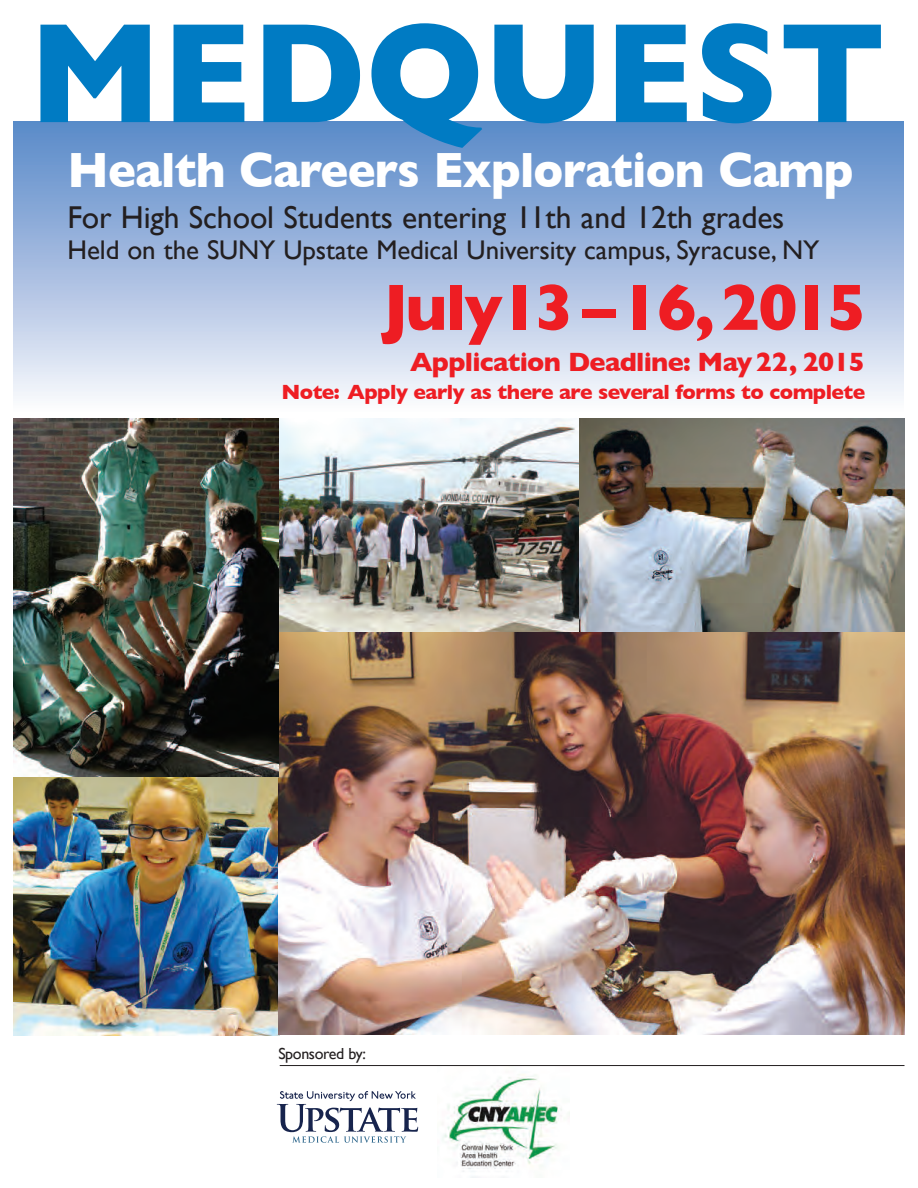
<style>
.page{position:relative;width:918px;height:1188px;background:#fff}
.page>*{position:absolute;margin:0;border:0;box-sizing:border-box;transform-origin:0 0}
.t1{font:700 144px "Gill Sans";color:#007bc3;scale:.96 1}
.t2{font:700 66.3px "Gill Sans";letter-spacing:-.035em;color:#ee1d23}
.t3{font:700 50.55px "Gill Sans";letter-spacing:-.015em;color:#fff;scale:.93 1}
.t4{font:31.5px "Gill Sans";letter-spacing:-.005em;color:#231f20}
.t5{font:27px "Gill Sans";letter-spacing:-.005em;color:#231f20}
.t6{font:700 27px "Gill Sans";letter-spacing:-.025em;color:#ee1d23}
.t7{font:700 21px "Gill Sans";letter-spacing:-.025em;color:#ee1d23}
.t8{font:16.05px "Gill Sans";letter-spacing:-.025em;color:#231f20}
</style>
<div class="page">
<div style="left:13px;top:121px;width:891px;height:291px;background:linear-gradient(to bottom,#5686c7,#f9f8fc)"></div>
<svg style="left:277px;top:1091px;width:141px;height:52px"></svg>
<hr style="left:280px;top:1065px;width:625px;height:1px;background:#231f20">
<img style="left:14px;top:776px;width:265px;height:259px">
<img style="left:279px;top:418px;width:300px;height:215px">
<img style="left:579px;top:418px;width:326px;height:219px">
<img style="left:279px;top:633px;width:625px;height:402px">
<img style="left:14px;top:418px;width:265px;height:358px">
<img style="left:442px;top:1074px;width:128px;height:103px">
<p class="t1" style="left:29px;top:-11px;width:894px">MEDQUEST</p>
<p class="t3" style="left:68px;top:141px;width:847px">Health Careers Exploration Camp</p>
<p class="t4" style="left:68px;top:198px;width:718px">For High School Students entering 11th and 12th grades</p>
<p class="t5" style="left:68px;top:234px;width:754px">Held on the SUNY Upstate Medical University campus, Syracuse, NY</p>
<p class="t2" style="left:382px;top:269px;width:486px">July13 –16,2015</p>
<p class="t6" style="left:410px;top:346px;width:456px">Application Deadline: May 22, 2015</p>
<p class="t7" style="left:281px;top:380px;width:585px">Note: Apply early as there are several forms to complete</p>
<p class="t8" style="left:278px;top:1044px;width:89px">Sponsored by:</p>
</div>
